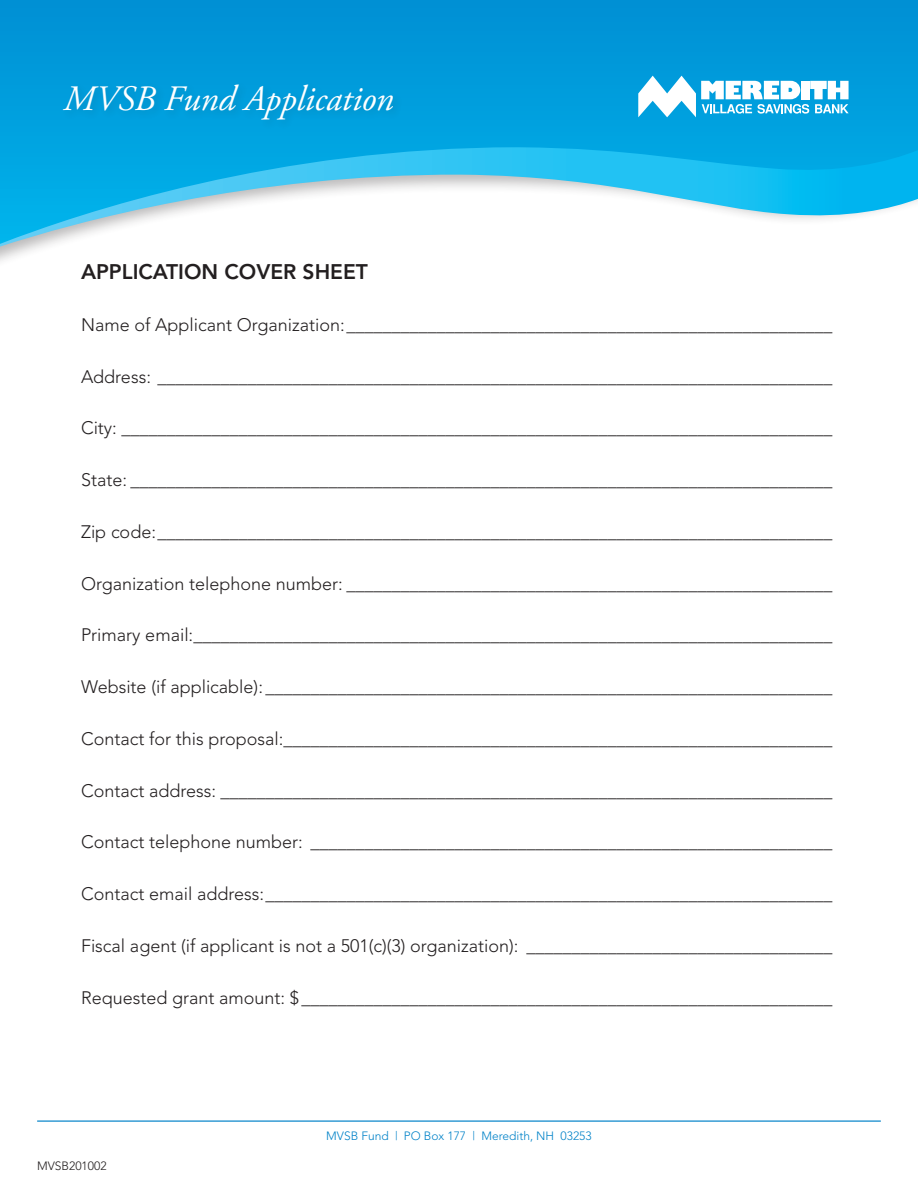
<style>
.page{position:relative;width:918px;height:1188px;background:#fff}
.page>*{position:absolute;margin:0;border:0;box-sizing:border-box;transform-origin:0 0}
.t1{font:italic 35.7px "Adobe Garamond Pro";letter-spacing:-.005em;color:#fff}
.Product_footnotes{font:800 21px "Avenir";color:#231f20}
.Product_footnotes-2{font:300 18px "Avenir";color:#231f20}
.t2{font:300 12px "Avenir";color:#0082c8}
.Product_footnotes-3{font:300 12px "Avenir";color:#231f20}
</style>
<div class="page">
<svg style="left:0;top:0;width:918px;height:147px;background:#0098d9"></svg>
<svg style="left:0;top:147px;width:918px;height:100px"></svg>
<svg style="left:638px;top:76px;width:211px;height:41px"></svg>
<div style="left:60px;top:81px;width:344px;height:49px;background:#009cdb"></div>
<hr style="left:37px;top:1120px;width:844px;height:2px;background:#0082c8">
<p class="t1" style="left:64px;top:77px;width:332px">MVSB Fund Application</p>
<p class="Product_footnotes" style="left:81px;top:259px;width:288px">APPLICATION COVER SHEET</p>
<p class="Product_footnotes-2" style="left:81px;top:314px;width:753px">Name of Applicant Organization:______________________________________________________</p>
<p class="Product_footnotes-2" style="left:81px;top:366px;width:753px">Address: ___________________________________________________________________________</p>
<p class="Product_footnotes-2" style="left:81px;top:418px;width:753px">City: _______________________________________________________________________________</p>
<p class="Product_footnotes-2" style="left:81px;top:469px;width:753px">State: ______________________________________________________________________________</p>
<p class="Product_footnotes-2" style="left:81px;top:521px;width:753px">Zip code:___________________________________________________________________________</p>
<p class="Product_footnotes-2" style="left:81px;top:573px;width:753px">Organization telephone number: ______________________________________________________</p>
<p class="Product_footnotes-2" style="left:81px;top:625px;width:753px">Primary email:_______________________________________________________________________</p>
<p class="Product_footnotes-2" style="left:81px;top:676px;width:753px">Website (if applicable): _______________________________________________________________</p>
<p class="Product_footnotes-2" style="left:81px;top:728px;width:753px">Contact for this proposal:_____________________________________________________________</p>
<p class="Product_footnotes-2" style="left:81px;top:780px;width:753px">Contact address: ____________________________________________________________________</p>
<p class="Product_footnotes-2" style="left:81px;top:832px;width:753px">Contact telephone number: __________________________________________________________</p>
<p class="Product_footnotes-2" style="left:81px;top:883px;width:753px">Contact email address:_______________________________________________________________</p>
<p class="Product_footnotes-2" style="left:81px;top:935px;width:753px">Fiscal agent (if applicant is not a 501(c)(3) organization): __________________________________</p>
<p class="Product_footnotes-2" style="left:81px;top:987px;width:753px">Requested grant amount: $___________________________________________________________</p>
<p class="Product_footnotes-3" style="left:37px;top:1159px;width:71px">MVSB201002</p>
<p class="t2" style="left:326px;top:1129px;width:267px">MVSB Fund | PO Box 177 | Meredith, NH 03253</p>
</div>
